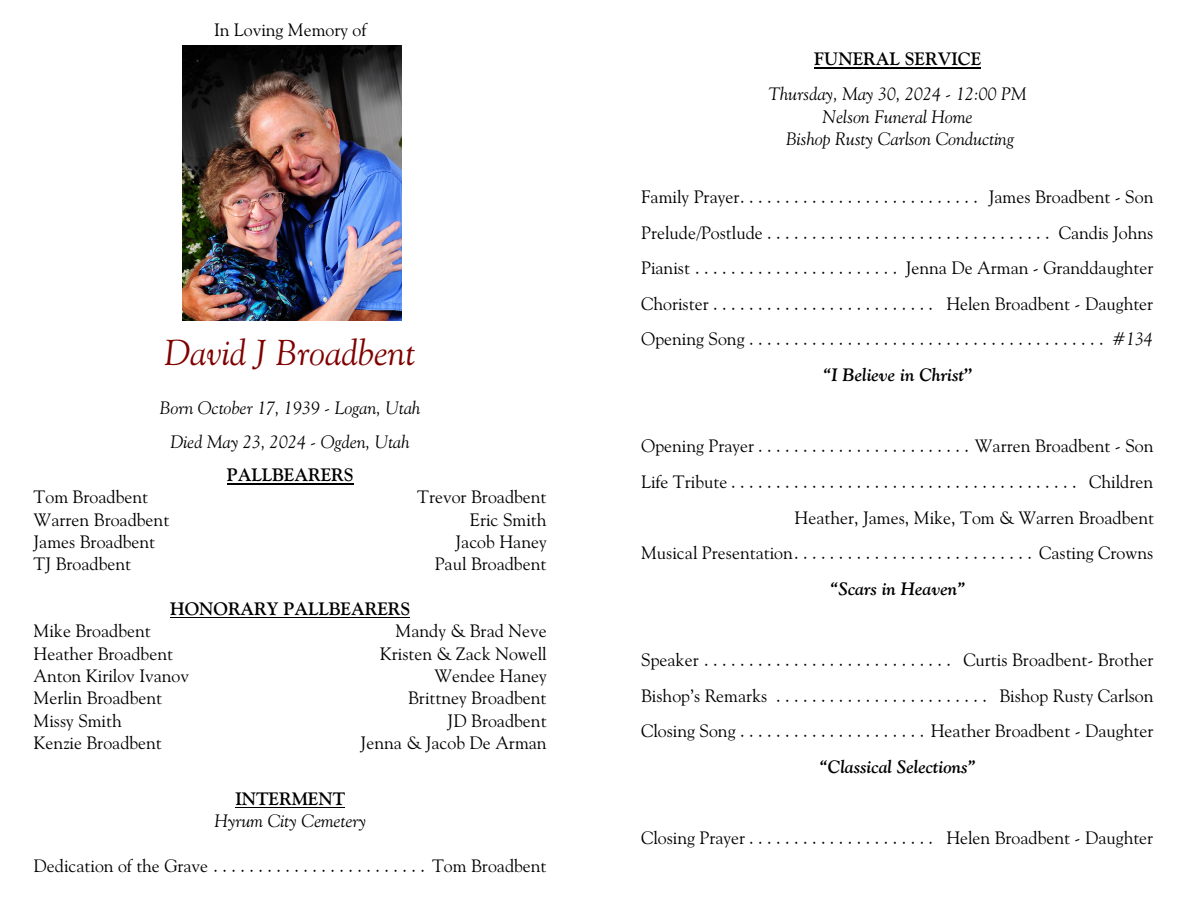
<style>
.page{position:relative;width:1188px;height:918px;background:#fff}
.page>*{position:absolute;margin:0;border:0;box-sizing:border-box;transform-origin:0 0}
.t1{font:italic 36px "Goudy Old Style BT";color:#800000}
.t2{font:18px/35.7px "Goudy Old Style BT";color:#000;text-align:center}
.t3{font:italic 18px/22.4px "Goudy Old Style BT";color:#000;text-align:center}
.t4{font:700 18px "Goudy Old Style BT";color:#000}
.t5{font:italic 700 18px "Goudy Old Style BT";color:#000}
.s1{font-style:italic}
.s2{font-weight:700;font-style:italic}
.s3{font-weight:700}
</style>
<div class="page">
<img style="left:182px;top:46px;width:219px;height:275px">
<hr style="left:227px;top:484px;width:127px;height:1px;background:#000">
<hr style="left:170px;top:617px;width:240px;height:1px;background:#000">
<hr style="left:235px;top:807px;width:110px;height:1px;background:#000">
<hr style="left:814px;top:67px;width:167px;height:1px;background:#000">
<p class="t2" style="left:214px;top:13px;width:154px">In Loving Memory of</p>
<h1 class="t1" style="left:164px;top:338px;width:253px">David J Broadbent</h1>
<p class="t3" style="left:160px;top:393px;width:262px;line-height:33.5px">Born October 17, 1939 - Logan, Utah<br>Died May 23, 2024 - Ogden, Utah</p>
<p class="t4" style="left:227px;top:467px;width:128px">PALLBEARERS</p>
<p class="t2" style="left:34px;top:481px;width:116px">Tom Broadbent</p>
<p class="t2" style="left:417px;top:481px;width:131px">Trevor Broadbent</p>
<p class="t2" style="left:34px;top:503px;width:137px">Warren Broadbent</p>
<p class="t2" style="left:470px;top:503px;width:78px">Eric Smith</p>
<p class="t2" style="left:34px;top:526px;width:123px">James Broadbent</p>
<p class="t2" style="left:455px;top:526px;width:93px">Jacob Haney</p>
<p class="t2" style="left:34px;top:548px;width:99px">TJ Broadbent</p>
<p class="t2" style="left:435px;top:548px;width:113px">Paul Broadbent</p>
<p class="t4" style="left:170px;top:601px;width:242px">HONORARY PALLBEARERS</p>
<p class="t2" style="left:34px;top:615px;width:119px">Mike Broadbent</p>
<p class="t2" style="left:396px;top:615px;width:153px">Mandy &amp; Brad Neve</p>
<p class="t2" style="left:34px;top:637px;width:141px">Heather Broadbent</p>
<p class="t2" style="left:380px;top:637px;width:168px">Kristen &amp; Zack Nowell</p>
<p class="t2" style="left:34px;top:659px;width:157px">Anton Kirilov Ivanov</p>
<p class="t2" style="left:434px;top:659px;width:114px">Wendee Haney</p>
<p class="t2" style="left:34px;top:682px;width:130px">Merlin Broadbent</p>
<p class="t2" style="left:408px;top:682px;width:140px">Brittney Broadbent</p>
<p class="t2" style="left:34px;top:704px;width:90px">Missy Smith</p>
<p class="t2" style="left:448px;top:704px;width:100px">JD Broadbent</p>
<p class="t2" style="left:34px;top:726px;width:130px">Kenzie Broadbent</p>
<p class="t2" style="left:361px;top:726px;width:188px">Jenna &amp; Jacob De Arman</p>
<p class="t4" style="left:235px;top:791px;width:111px">INTERMENT</p>
<p class="t3" style="left:214px;top:811px;width:153px">Hyrum City Cemetery</p>
<p class="t2" style="left:34px;top:849px;width:514px">Dedication of the Grave . . . . . . . . . . . . . . . . . . . . . . . . Tom Broadbent</p>
<p class="t4" style="left:814px;top:51px;width:168px">FUNERAL SERVICE</p>
<p class="t3" style="left:768px;top:84px;width:260px">Thursday, May 30, 2024 - 12:00 PM<br>Nelson Funeral Home<br>Bishop Rusty Carlson Conducting</p>
<p class="t2" style="left:641px;top:180px;width:514px">Family Prayer........................... James Broadbent - Son Prelude/Postlude................................ Candis Johns Pianist . . . . . . . . . . . . . . . . . . . . . . . Jenna De Arman - Granddaughter Chorister . . . . . . . . . . . . . . . . . . . . . . . . . Helen Broadbent - Daughter Opening Song........................................ <span class="s1">#134 </span><span class="s2">“I Believe in Christ</span><span class="s3">”</span></p>
<p class="t2" style="left:641px;top:430px;width:514px;text-align:right">Opening Prayer . . . . . . . . . . . . . . . . . . . . . . . . Warren Broadbent - Son Life Tribute....................................... Children Heather, James, Mike, Tom &amp; Warren Broadbent<br>Musical Presentation. . . . . . . . . . . . . . . . . . . . . . . . . . . Casting Crowns</p>
<p class="t5" style="left:830px;top:581px;width:137px">“Scars in Heaven”</p>
<p class="t2" style="left:641px;top:644px;width:514px;text-align:justify">Speaker............................ Curtis Broadbent- Brother Bishop’s Remarks . . . . . . . . . . . . . . . . . . . . . . . . Bishop Rusty Carlson Closing Song . . . . . . . . . . . . . . . . . . . . . Heather Broadbent - Daughter</p>
<p class="t5" style="left:820px;top:759px;width:158px">“Classical Selections”</p>
<p class="t2" style="left:641px;top:822px;width:514px">Closing Prayer . . . . . . . . . . . . . . . . . . . . . Helen Broadbent - Daughter</p>
</div>
